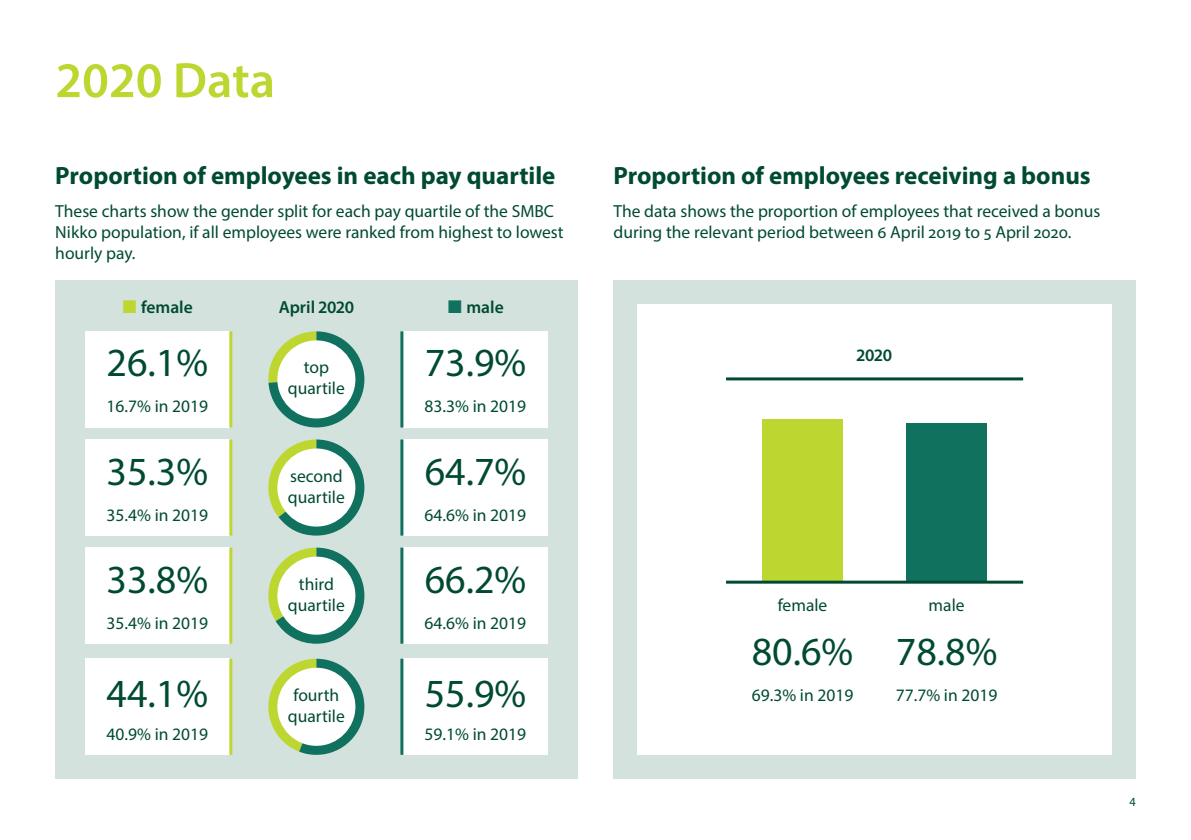
<style>
.page{position:relative;width:1191px;height:840px;background:#fff}
.page>*{position:absolute;margin:0;border:0;box-sizing:border-box;transform-origin:0 0}
.page_header{font:600 50px "Myriad Pro";color:#bed630}
.text{font:40px "Myriad Pro";color:#004a33}
.subheader_1{font:700 25px "Myriad Pro";color:#004a33}
.text-2{font:17.6px/21px "Myriad Pro";color:#004a33}
.subheader_2{font:600 17.6px "Myriad Pro";color:#004a33}
.t1{font:12.4px "Myriad Pro";color:#004a33}
</style>
<div class="page">
<div style="left:55px;top:280px;width:522px;height:498px;background:#d4e2de"></div>
<svg style="left:268px;top:658px;width:96px;height:96px"></svg>
<svg style="left:268px;top:331px;width:96px;height:96px"></svg>
<svg style="left:268px;top:547px;width:96px;height:96px"></svg>
<svg style="left:268px;top:439px;width:96px;height:96px"></svg>
<div style="left:85px;top:331px;width:144px;height:96px;background:#fff"></div>
<div style="left:85px;top:439px;width:144px;height:96px;background:#fff"></div>
<div style="left:85px;top:547px;width:144px;height:96px;background:#fff"></div>
<div style="left:85px;top:658px;width:144px;height:96px;background:#fff"></div>
<div style="left:403px;top:331px;width:144px;height:96px;background:#fff"></div>
<div style="left:403px;top:439px;width:144px;height:96px;background:#fff"></div>
<div style="left:403px;top:547px;width:144px;height:96px;background:#fff"></div>
<div style="left:403px;top:658px;width:144px;height:96px;background:#fff"></div>
<div style="left:277px;top:340px;width:78px;height:78px;background:#fff;border-radius:50%"></div>
<div style="left:277px;top:448px;width:78px;height:78px;background:#fff;border-radius:50%"></div>
<div style="left:277px;top:556px;width:78px;height:78px;background:#fff;border-radius:50%"></div>
<div style="left:277px;top:667px;width:78px;height:78px;background:#fff;border-radius:50%"></div>
<hr style="left:229px;top:331px;width:3px;height:96px;background:#bed630">
<hr style="left:400px;top:331px;width:3px;height:96px;background:#11715f">
<hr style="left:229px;top:439px;width:3px;height:96px;background:#bed630">
<hr style="left:400px;top:439px;width:3px;height:96px;background:#11715f">
<hr style="left:229px;top:547px;width:3px;height:96px;background:#bed630">
<hr style="left:400px;top:547px;width:3px;height:96px;background:#11715f">
<hr style="left:229px;top:658px;width:3px;height:96px;background:#bed630">
<hr style="left:400px;top:658px;width:3px;height:96px;background:#11715f">
<div style="left:613px;top:280px;width:522px;height:498px;background:#d4e2de"></div>
<div style="left:637px;top:304px;width:474px;height:450px;background:#fff"></div>
<div style="left:906px;top:422px;width:80px;height:158px;background:#11715f"></div>
<div style="left:762px;top:419px;width:80px;height:161px;background:#bed630"></div>
<hr style="left:726px;top:580px;width:297px;height:3px;background:#004a33">
<hr style="left:726px;top:377px;width:297px;height:3px;background:#004a33">
<p class="page_header" style="left:55px;top:48px;width:221px">2020 Data</p>
<p class="subheader_1" style="left:55px;top:159px;width:502px">Proportion of employees in each pay quartile</p>
<p class="text-2" style="left:55px;top:200px;width:510px">These charts show the gender split for each pay quartile of the SMBC<br>Nikko population, if all employees were ranked from highest to lowest hourly pay.</p>
<p class="subheader_2" style="left:141px;top:296px;width:53px">female</p>
<p class="subheader_2" style="left:466px;top:296px;width:39px">male</p>
<p class="text" style="left:107px;top:338px;width:103px">26.1%</p>
<p class="text-2" style="left:107px;top:395px;width:103px">16.7% in 2019</p>
<p class="subheader_2" style="left:279px;top:296px;width:77px">April 2020</p>
<p class="text" style="left:425px;top:338px;width:103px">73.9%</p>
<p class="text-2" style="left:288px;top:356px;width:58px;text-align:center">top quartile</p>
<p class="text-2" style="left:425px;top:395px;width:103px">83.3% in 2019</p>
<p class="text" style="left:107px;top:446px;width:103px">35.3%</p>
<p class="text-2" style="left:107px;top:503px;width:103px">35.4% in 2019</p>
<p class="text" style="left:107px;top:554px;width:103px">33.8%</p>
<p class="text-2" style="left:107px;top:611px;width:103px">35.4% in 2019</p>
<p class="text" style="left:107px;top:668px;width:103px">44.1%</p>
<p class="text-2" style="left:107px;top:722px;width:103px">40.9% in 2019</p>
<p class="text-2" style="left:288px;top:464px;width:58px">second quartile</p>
<p class="text-2" style="left:288px;top:572px;width:58px;text-align:center">third quartile</p>
<p class="text-2" style="left:288px;top:683px;width:58px;text-align:center">fourth quartile</p>
<p class="text" style="left:425px;top:446px;width:103px">64.7%</p>
<p class="text-2" style="left:425px;top:503px;width:103px">64.6% in 2019</p>
<p class="text" style="left:425px;top:554px;width:103px">66.2%</p>
<p class="text-2" style="left:425px;top:611px;width:103px">64.6% in 2019</p>
<p class="text" style="left:425px;top:668px;width:103px">55.9%</p>
<p class="text-2" style="left:425px;top:722px;width:103px">59.1% in 2019</p>
<p class="subheader_1" style="left:613px;top:159px;width:479px">Proportion of employees receiving a bonus</p>
<p class="text-2" style="left:613px;top:200px;width:488px">The data shows the proportion of employees that received a bonus during the relevant period between 6 April 2019 to 5 April 2020.</p>
<p class="subheader_2" style="left:857px;top:344px;width:37px">2020</p>
<p class="text-2" style="left:777px;top:593px;width:51px">female</p>
<p class="text-2" style="left:928px;top:593px;width:37px">male</p>
<p class="text" style="left:752px;top:626px;width:103px">80.6%</p>
<p class="text-2" style="left:752px;top:683px;width:103px">69.3% in 2019</p>
<p class="text" style="left:896px;top:626px;width:103px">78.8%</p>
<p class="text-2" style="left:896px;top:683px;width:103px">77.7% in 2019</p>
<p class="t1" style="left:1129px;top:793px;width:8px">4</p>
</div>
